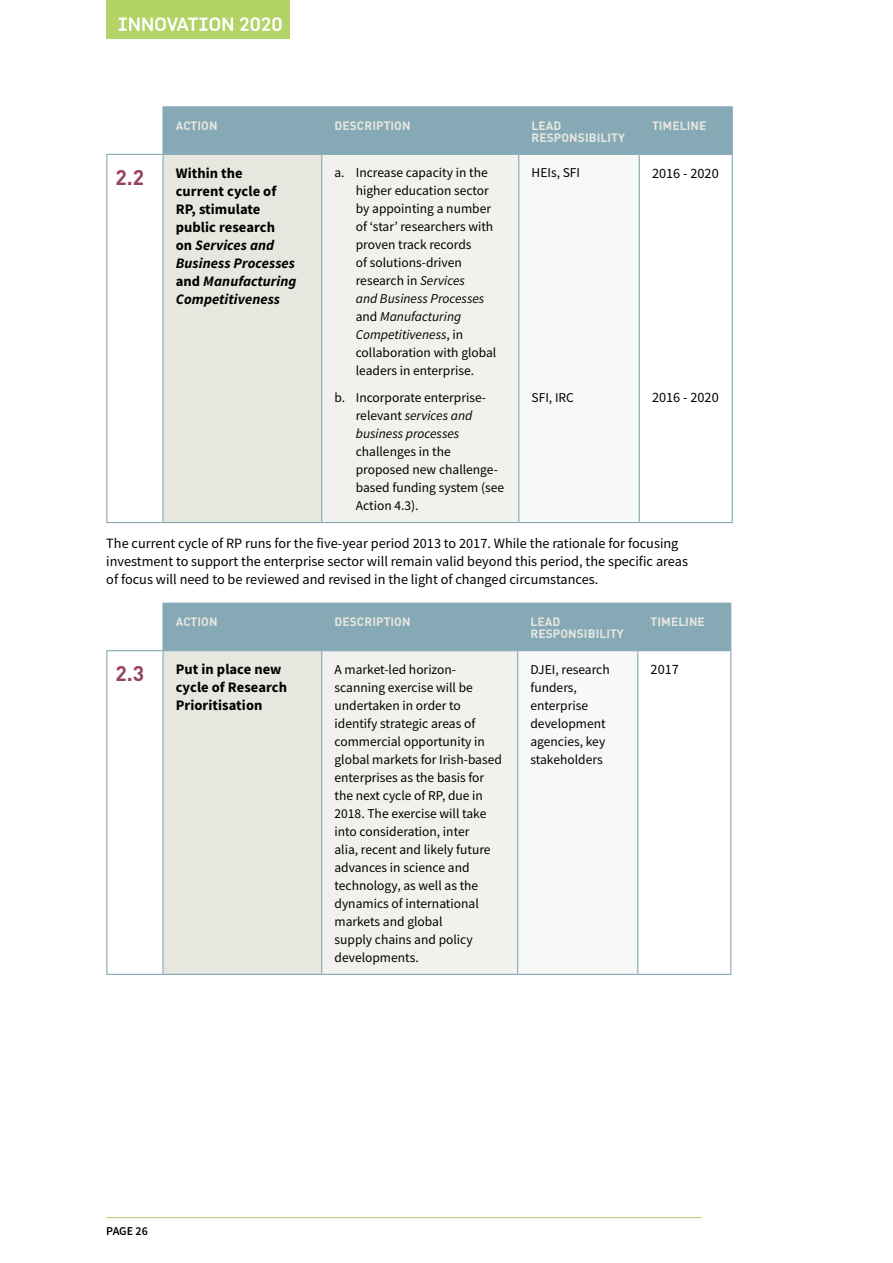
<style>
.page{position:relative;width:893px;height:1263px;background:#fff}
.page>*{position:absolute;margin:0;border:0;box-sizing:border-box;transform-origin:0 0}
.Table_number{font:700 21px "DIN";color:#974463}
.Table_Body_BOLD{font:italic 700 14.55px/18px "Source Sans Pro";letter-spacing:.005em;color:#000}
.Table_Body_BOLD-2{font:700 14.55px/18px "Source Sans Pro";letter-spacing:.005em;color:#000}
._2020_-_Body_copy{font:14.25px/18px "Source Sans Pro";color:#000}
.Table_Body{font:13.5px/18px "Source Sans Pro";color:#000}
.table_Header_CAOPS{font:700 12px/12px "DIN";letter-spacing:.005em;color:#e7e7e0}
.t1{font:600 12px "Source Sans Pro";letter-spacing:-.005em;color:#000}
.s1{font-style:normal}
.s2{font-style:italic}
</style>
<div class="page">
<div style="left:106px;top:0;width:184px;height:39px;background:#b2d467"></div>
<svg style="left:119px;top:17px;width:162px;height:14px"></svg>
<hr style="left:106px;top:1217px;width:596px;height:1px;background:#b2d467">
<div style="left:164px;top:107px;width:568px;height:47px;background:#85a9b5"></div>
<div style="left:163px;top:154px;width:159px;height:368px;background:#e7e7e0"></div>
<div style="left:322px;top:154px;width:197px;height:368px;background:#f1f1ed"></div>
<div style="left:519px;top:154px;width:120px;height:368px;background:#f8f8f6"></div>
<hr style="left:321px;top:107px;width:1px;height:47px;background:#85a9b5">
<hr style="left:518px;top:107px;width:1px;height:47px;background:#85a9b5">
<hr style="left:639px;top:107px;width:1px;height:47px;background:#85a9b5">
<hr style="left:639px;top:155px;width:1px;height:367px;background:#85a9b5">
<hr style="left:162px;top:106px;width:160px;height:1px;background:#85a9b5">
<hr style="left:162px;top:107px;width:2px;height:47px;background:#85a9b5">
<hr style="left:322px;top:106px;width:197px;height:1px;background:#85a9b5">
<hr style="left:519px;top:106px;width:120px;height:1px;background:#85a9b5">
<hr style="left:639px;top:106px;width:94px;height:1px;background:#85a9b5">
<hr style="left:732px;top:107px;width:1px;height:47px;background:#85a9b5">
<hr style="left:163px;top:154px;width:159px;height:1px;background:#85a9b5">
<hr style="left:162px;top:155px;width:2px;height:367px;background:#85a9b5">
<hr style="left:322px;top:154px;width:197px;height:1px;background:#85a9b5">
<hr style="left:321px;top:155px;width:1px;height:367px;background:#85a9b5">
<hr style="left:519px;top:154px;width:120px;height:1px;background:#85a9b5">
<hr style="left:518px;top:155px;width:1px;height:367px;background:#85a9b5">
<hr style="left:639px;top:154px;width:94px;height:1px;background:#85a9b5">
<hr style="left:732px;top:155px;width:1px;height:367px;background:#85a9b5">
<hr style="left:163px;top:522px;width:159px;height:1px;background:#85a9b5">
<hr style="left:322px;top:522px;width:197px;height:1px;background:#85a9b5">
<hr style="left:519px;top:522px;width:120px;height:1px;background:#85a9b5">
<hr style="left:639px;top:522px;width:94px;height:1px;background:#85a9b5">
<hr style="left:106px;top:154px;width:57px;height:1px;background:#85a9b5">
<hr style="left:106px;top:155px;width:1px;height:367px;background:#85a9b5">
<hr style="left:106px;top:522px;width:57px;height:1px;background:#85a9b5">
<div style="left:164px;top:604px;width:566px;height:46px;background:#85a9b5"></div>
<div style="left:163px;top:651px;width:159px;height:323px;background:#e7e7e0"></div>
<div style="left:322px;top:651px;width:196px;height:323px;background:#f1f1ed"></div>
<div style="left:518px;top:651px;width:120px;height:323px;background:#f8f8f6"></div>
<hr style="left:321px;top:604px;width:1px;height:46px;background:#85a9b5">
<hr style="left:517px;top:604px;width:1px;height:46px;background:#85a9b5">
<hr style="left:637px;top:604px;width:1px;height:46px;background:#85a9b5">
<hr style="left:637px;top:651px;width:1px;height:323px;background:#85a9b5">
<hr style="left:162px;top:603px;width:160px;height:1px;background:#85a9b5">
<hr style="left:162px;top:604px;width:2px;height:46px;background:#85a9b5">
<hr style="left:322px;top:603px;width:196px;height:1px;background:#85a9b5">
<hr style="left:518px;top:603px;width:120px;height:1px;background:#85a9b5">
<hr style="left:638px;top:603px;width:93px;height:1px;background:#85a9b5">
<hr style="left:730px;top:604px;width:1px;height:46px;background:#85a9b5">
<hr style="left:163px;top:650px;width:159px;height:1px;background:#85a9b5">
<hr style="left:162px;top:651px;width:2px;height:323px;background:#85a9b5">
<hr style="left:322px;top:650px;width:196px;height:1px;background:#85a9b5">
<hr style="left:321px;top:651px;width:1px;height:323px;background:#85a9b5">
<hr style="left:518px;top:650px;width:120px;height:1px;background:#85a9b5">
<hr style="left:517px;top:651px;width:1px;height:323px;background:#85a9b5">
<hr style="left:638px;top:650px;width:93px;height:1px;background:#85a9b5">
<hr style="left:730px;top:651px;width:1px;height:323px;background:#85a9b5">
<hr style="left:163px;top:974px;width:159px;height:1px;background:#85a9b5">
<hr style="left:322px;top:974px;width:196px;height:1px;background:#85a9b5">
<hr style="left:518px;top:974px;width:120px;height:1px;background:#85a9b5">
<hr style="left:638px;top:974px;width:93px;height:1px;background:#85a9b5">
<hr style="left:106px;top:650px;width:57px;height:1px;background:#85a9b5">
<hr style="left:106px;top:651px;width:1px;height:323px;background:#85a9b5">
<hr style="left:106px;top:974px;width:57px;height:1px;background:#85a9b5">
<p class="table_Header_CAOPS" style="left:176px;top:119px;width:43px">ACTION</p>
<p class="table_Header_CAOPS" style="left:334px;top:119px;width:78px">DESCRIPTION</p>
<p class="table_Header_CAOPS" style="left:531px;top:119px;width:95px">LEAD<br>RESPONSIBILITY</p>
<p class="table_Header_CAOPS" style="left:652px;top:119px;width:56px">TIMELINE</p>
<p class="Table_number" style="left:115px;top:163px;width:31px">2.2</p>
<p class="Table_Body_BOLD" style="left:176px;top:164px;width:122px"><span class="s1">Within the<br>current cycle of<br>RP, stimulate public research<br>on</span> Services and<br>Business Processes <span class="s1">and</span> Manufacturing<br>Competitiveness</p>
<p class="Table_Body" style="left:356px;top:164px;width:142px;text-indent:-21px">a. Increase capacity in the higher education sector by appointing a number of ‘star’ researchers with proven track records<br>of solutions-driven research in <span class="s2">Services<br>and Business Processes </span>and <span class="s2">Manufacturing<br>Competitiveness</span>, in collaboration with global leaders in enterprise.</p>
<p class="Table_Body" style="left:356px;top:388px;width:150px;text-indent:-21px">b. Incorporate enterprise&shy;relevant <span class="s2">services and business processes </span>challenges in the proposed new challenge&shy;based funding system (see<br>Action 4.3).</p>
<p class="Table_Body" style="left:531px;top:164px;width:50px">HEIs, SFI</p>
<p class="Table_Body" style="left:531px;top:388px;width:44px">SFI, IRC</p>
<p class="_2020_-_Body_copy" style="left:652px;top:164px;width:68px">2016 - 2020</p>
<p class="_2020_-_Body_copy" style="left:652px;top:388px;width:68px">2016 - 2020</p>
<p class="_2020_-_Body_copy" style="left:106px;top:534px;width:583px">The current cycle of RP runs for the five-year period 2013 to 2017. While the rationale for focusing investment to support the enterprise sector will remain valid beyond this period, the specific areas of focus will need to be reviewed and revised in the light of changed circumstances.</p>
<p class="table_Header_CAOPS" style="left:176px;top:615px;width:43px">ACTION</p>
<p class="table_Header_CAOPS" style="left:334px;top:615px;width:78px">DESCRIPTION</p>
<p class="table_Header_CAOPS" style="left:530px;top:615px;width:95px">LEAD<br>RESPONSIBILITY</p>
<p class="table_Header_CAOPS" style="left:651px;top:615px;width:56px">TIMELINE</p>
<p class="Table_number" style="left:115px;top:660px;width:31px">2.3</p>
<p class="Table_Body_BOLD-2" style="left:176px;top:660px;width:113px">Put in place new cycle of Research<br>Prioritisation</p>
<p class="Table_Body" style="left:334px;top:660px;width:169px">A market-led horizon&shy;scanning exercise will be undertaken in order to identify strategic areas of commercial opportunity in global markets for Irish-based enterprises as the basis for the next cycle of RP, due in<br>2018. The exercise will take into consideration, inter<br>alia, recent and likely future advances in science and technology, as well as the dynamics of international markets and global<br>supply chains and policy developments.</p>
<p class="Table_Body" style="left:530px;top:660px;width:81px">DJEI, research funders, enterprise development agencies, key stakeholders</p>
<p class="_2020_-_Body_copy" style="left:651px;top:660px;width:30px">2017</p>
<p class="t1" style="left:106px;top:1223px;width:43px">PAGE 26</p>
</div>
